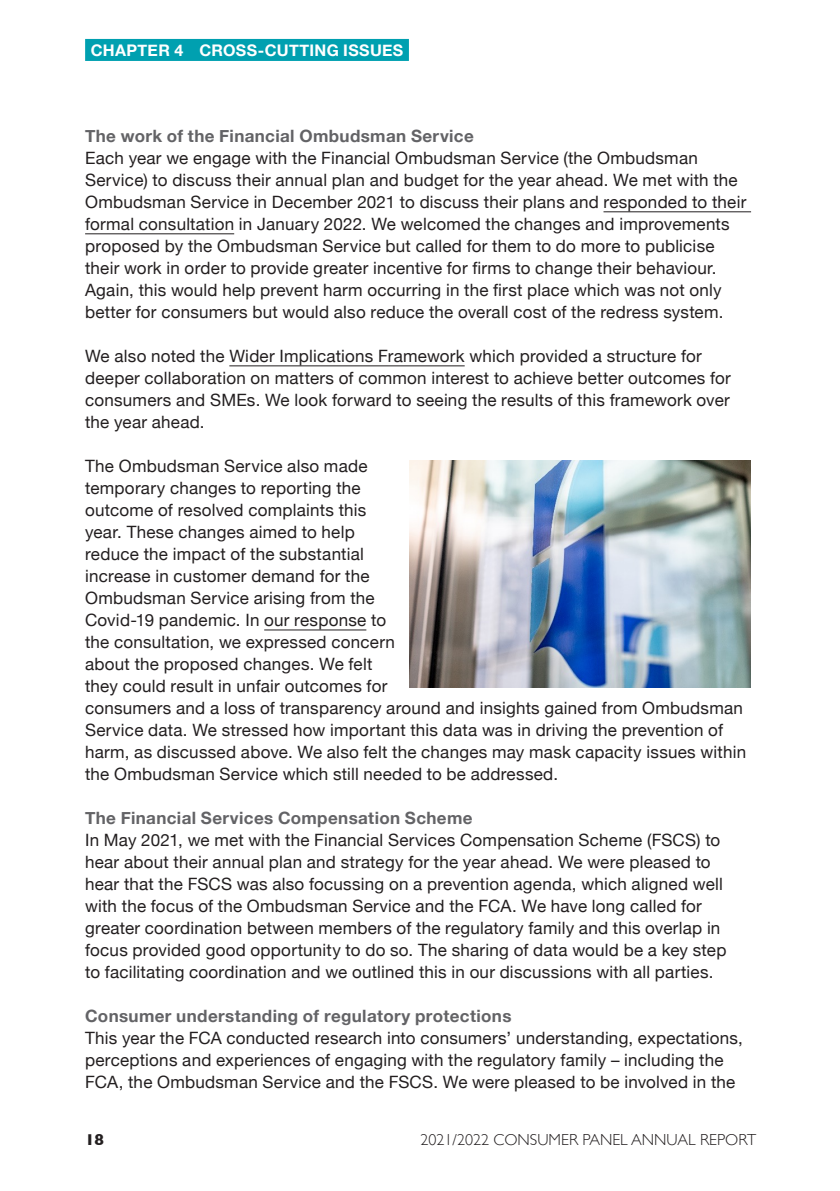
<style>
.page{position:relative;width:840px;height:1191px;background:#fff}
.page>*{position:absolute;margin:0;border:0;box-sizing:border-box;transform-origin:0 0}
.Body_Copy{font:17px/22px "Helvetica Neue";letter-spacing:.015em;color:#231f20}
.Subhead_3{font:700 17px "Helvetica Neue";letter-spacing:.02em;color:#636366}
.t1{font:300 16px "Gill Sans";color:#231f20}
.t2{font:700 16px "Helvetica Neue";letter-spacing:.02em;color:#fff}
.t3{font:700 16px "Gill Sans";color:#231f20}
</style>
<div class="page">
<div style="left:85px;top:39px;width:323px;height:22px;background:#00a0b0"></div>
<hr style="left:603px;top:211px;width:147px;height:1px;background:#231f20">
<hr style="left:85px;top:233px;width:149px;height:1px;background:#231f20">
<hr style="left:229px;top:365px;width:235px;height:1px;background:#231f20">
<hr style="left:264px;top:629px;width:102px;height:1px;background:#231f20">
<img style="left:409px;top:460px;width:340px;height:227px">
<p class="t2" style="left:91px;top:38px;width:314px">Chapter 4 Cross-cutting issues</p>
<p class="Subhead_3" style="left:85px;top:122px;width:390px">The work of the Financial Ombudsman Service</p>
<p class="Body_Copy" style="left:85px;top:148px;width:662px">Each year we engage with the Financial Ombudsman Service (the Ombudsman Service) to discuss their annual plan and budget for the year ahead. We met with the Ombudsman Service in December 2021 to discuss their plans and responded to their formal consultation in January 2022. We welcomed the changes and improvements proposed by the Ombudsman Service but called for them to do more to publicise their work in order to provide greater incentive for firms to change their behaviour.<br>Again, this would help prevent harm occurring in the first place which was not only better for consumers but would also reduce the overall cost of the redress system.</p>
<p class="Body_Copy" style="left:85px;top:346px;width:647px">We also noted the Wider Implications Framework which provided a structure for deeper collaboration on matters of common interest to achieve better outcomes for consumers and SMEs. We look forward to seeing the results of this framework over the year ahead.</p>
<p class="Body_Copy" style="left:85px;top:456px;width:662px">The Ombudsman Service also made<br>temporary changes to reporting the<br>outcome of resolved complaints this<br>year. These changes aimed to help<br>reduce the impact of the substantial<br>increase in customer demand for the<br>Ombudsman Service arising from the<br>Covid-19 pandemic. In our response to<br>the consultation, we expressed concern<br>about the proposed changes. We felt<br>they could result in unfair outcomes for<br>consumers and a loss of transparency around and insights gained from Ombudsman Service data. We stressed how important this data was in driving the prevention of harm, as discussed above. We also felt the changes may mask capacity issues within the Ombudsman Service which still needed to be addressed.</p>
<p class="Subhead_3" style="left:85px;top:804px;width:389px">The Financial Services Compensation Scheme</p>
<p class="Body_Copy" style="left:85px;top:830px;width:642px">In May 2021, we met with the Financial Services Compensation Scheme (FSCS) to hear about their annual plan and strategy for the year ahead. We were pleased to hear that the FSCS was also focussing on a prevention agenda, which aligned well with the focus of the Ombudsman Service and the FCA. We have long called for greater coordination between members of the regulatory family and this overlap in focus provided good opportunity to do so. The sharing of data would be a key step to facilitating coordination and we outlined this in our discussions with all parties.</p>
<p class="Subhead_3" style="left:85px;top:1002px;width:427px">Consumer understanding of regulatory protections</p>
<p class="Body_Copy" style="left:85px;top:1028px;width:659px">This year the FCA conducted research into consumers’ understanding, expectations, perceptions and experiences of engaging with the regulatory family – including the<br>FCA, the Ombudsman Service and the FSCS. We were pleased to be involved in the</p>
<p class="t3" style="left:85px;top:1127px;width:21px">18</p>
<p class="t1" style="left:420px;top:1127px;width:337px">2021/2022 CONSUMER PANEL ANNUAL REPORT</p>
</div>
